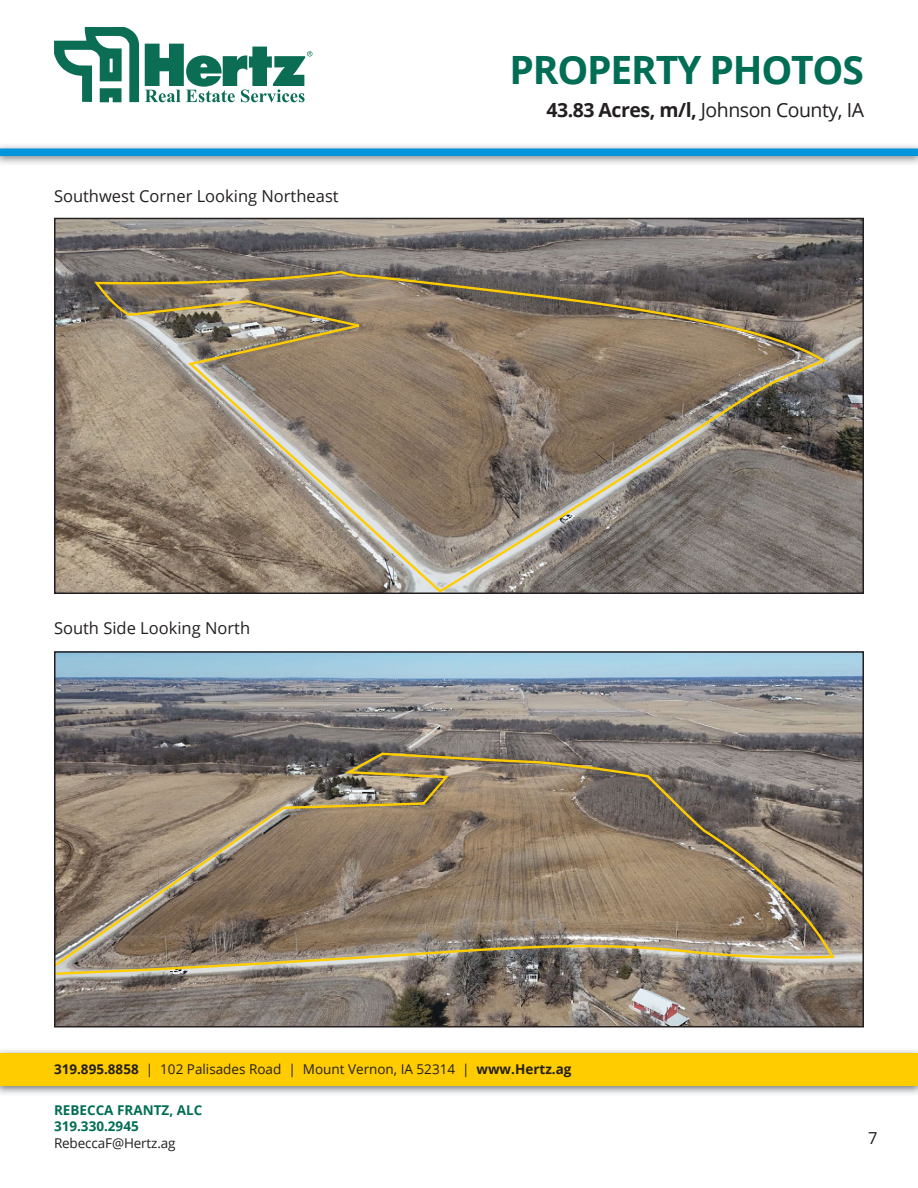
<style>
.page{position:relative;width:918px;height:1188px;background:#fff}
.page>*{position:absolute;margin:0;border:0;box-sizing:border-box;transform-origin:0 0}
.t1{font:700 39px "Open Sans";letter-spacing:-.03em;color:#006d55}
.t2{font:19.5px "Open Sans";letter-spacing:-.025em;color:#231f20}
.t3{font:16.5px "Open Sans";color:#231f20}
.t4{font:13.5px "Open Sans";color:#231f20}
.t5{font:700 13.5px/16.5px "Open Sans";color:#006d55}
.s1{font-weight:700}
</style>
<div class="page">
<img style="left:0;top:1050px;width:918px;height:44px">
<div style="left:0;top:1053px;width:918px;height:32px;background:#fc0"></div>
<svg style="left:54px;top:27px;width:85px;height:75px"></svg>
<svg style="left:145px;top:44px;width:167px;height:58px"></svg>
<div style="left:0;top:148px;width:918px;height:8px;background:#0095da"></div>
<img style="left:57px;top:221px;width:804px;height:370px">
<svg style="left:94px;top:272px;width:732px;height:319px;background:#8d8070"></svg>
<div style="left:54px;top:218px;width:810px;height:376px;border:2px solid #231f20"></div>
<img style="left:57px;top:654px;width:804px;height:371px">
<svg style="left:57px;top:751px;width:778px;height:228px;background:#8d7e6b"></svg>
<div style="left:54px;top:651px;width:810px;height:377px;border:2px solid #231f20"></div>
<h1 class="t1" style="left:509px;top:42px;width:356px">PROPERTY PHOTOS</h1>
<p class="t3" style="left:54px;top:184px;width:286px">Southwest Corner Looking Northeast</p>
<p class="t3" style="left:54px;top:616px;width:198px">South Side Looking North</p>
<h2 class="t2" style="left:546px;top:97px;width:319px"><span class="s1">43.83 Acres, m/l,</span> Johnson County, IA</h2>
<p class="t4" style="left:54px;top:1059px;width:519px"><span class="s1">319.895.8858</span> | 102 Palisades Road | Mount Vernon, IA 52314 | <span class="s1">www.Hertz.ag</span></p>
<p class="t5" style="left:54px;top:1101px;width:150px">REBECCA FRANTZ, ALC<br>319.330.2945</p>
<p class="t4" style="left:54px;top:1133px;width:123px">RebeccaF@Hertz.ag</p>
<p class="t3" style="left:868px;top:1127px;width:11px">7</p>
</div>
